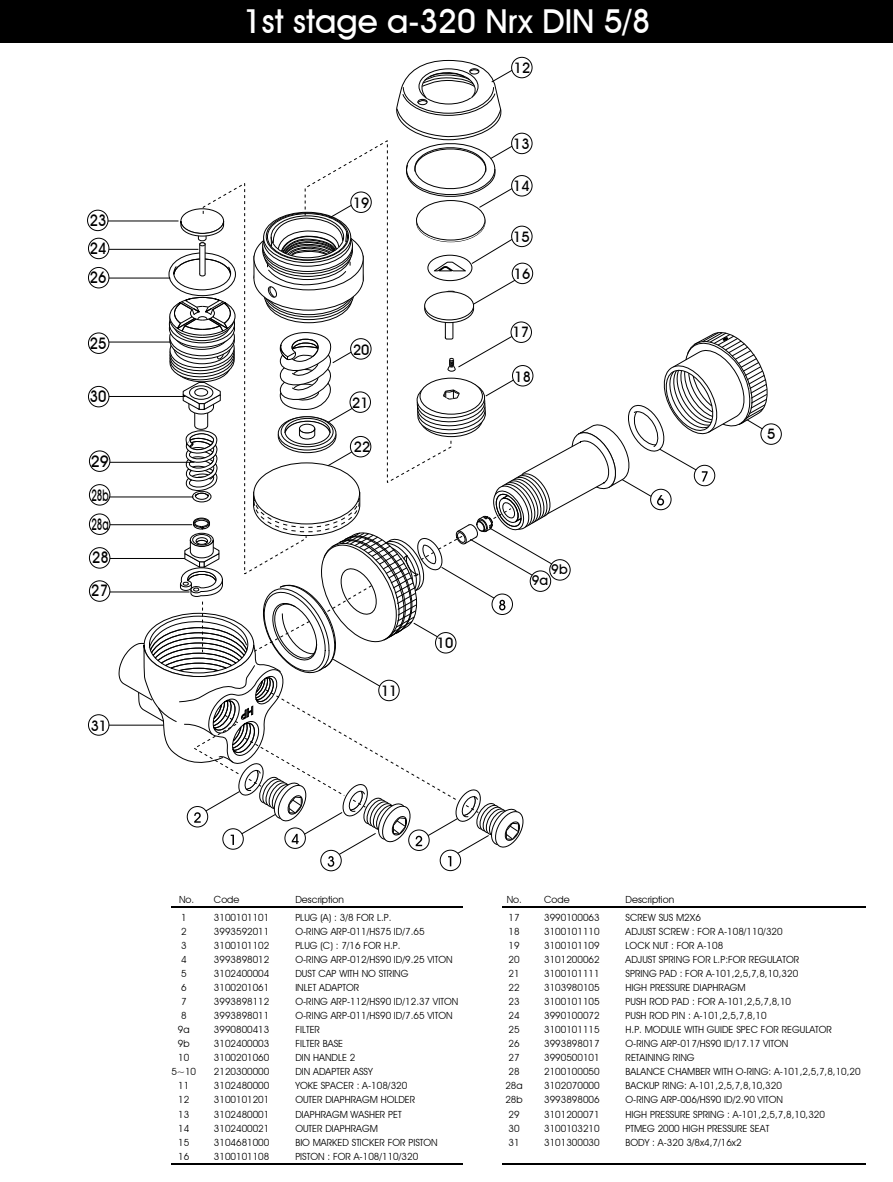
<style>
.page{position:relative;width:893px;height:1182px;background:#fff}
.page>*{position:absolute;margin:0;border:0;box-sizing:border-box;transform-origin:0 0}
.t1{font:500 33px "Avant Garde IT Cby BT";color:#fff}
.t2{font:500 15.9px "Avant Garde IT Cby BT";color:#000;scale:.92 1}
.t3{font:500 15.9px/29px "Avant Garde IT Cby BT";color:#000;scale:.62 1}
.t4{font:500 15.9px "Avant Garde IT Cby BT";color:#000}
.t5{font:500 14.4px "Avant Garde IT Cby BT";color:#000}
.t6{font:500 13.5px "Avant Garde IT Cby BT";color:#000}
.t7{font:9.9px/14.1px "Avant Garde IT Cby BT";color:#000;text-align:center}
</style>
<div class="page">
<hr style="left:95px;top:558px;width:92px;height:1px;background:#000">
<div style="left:89px;top:547px;width:21px;height:21px;background:#fff;border:1px solid #000;border-radius:50%"></div>
<hr style="left:103px;top:278px;width:67px;height:1px;background:#000">
<hr style="left:105px;top:221px;width:73px;height:1px;background:#000">
<hr style="left:100px;top:342px;width:71px;height:1px;background:#000">
<hr style="left:102px;top:396px;width:83px;height:1px;background:#000">
<hr style="left:102px;top:497px;width:92px;height:1px;background:#000">
<hr style="left:105px;top:592px;width:85px;height:1px;background:#000">
<hr style="left:101px;top:725px;width:63px;height:1px;background:#000">
<hr style="left:105px;top:249px;width:93px;height:1px;background:#000">
<div style="left:87px;top:210px;width:21px;height:21px;background:#fff;border:1px solid #000;border-radius:50%"></div>
<div style="left:88px;top:238px;width:21px;height:21px;background:#fff;border:1px solid #000;border-radius:50%"></div>
<div style="left:88px;top:267px;width:21px;height:21px;background:#fff;border:1px solid #000;border-radius:50%"></div>
<div style="left:89px;top:581px;width:21px;height:20px;background:#fff;border:1px solid #000;border-radius:50%"></div>
<div style="left:761px;top:424px;width:20px;height:21px;background:#fff;border:1px solid #000;border-radius:50%"></div>
<div style="left:89px;top:484px;width:21px;height:21px;background:#fff;border:1px solid #000;border-radius:50%"></div>
<svg style="left:440px;top:850px;width:21px;height:21px"></svg>
<svg style="left:321px;top:850px;width:20px;height:21px"></svg>
<hr style="left:101px;top:524px;width:91px;height:1px;background:#000">
<div style="left:88px;top:386px;width:21px;height:21px;background:#fff;border:1px solid #000;border-radius:50%"></div>
<div style="left:88px;top:714px;width:21px;height:21px;background:#fff;border:1px solid #000;border-radius:50%"></div>
<div style="left:88px;top:333px;width:21px;height:21px;background:#fff;border:1px solid #000;border-radius:50%"></div>
<svg style="left:511px;top:57px;width:21px;height:21px"></svg>
<div style="left:89px;top:514px;width:21px;height:21px;background:#fff;border:1px solid #000;border-radius:50%"></div>
<hr style="left:103px;top:462px;width:91px;height:1px;background:#000">
<div style="left:89px;top:451px;width:21px;height:21px;background:#fff;border:1px solid #000;border-radius:50%"></div>
<div style="left:0;top:0;width:893px;height:42px;background:#000"></div>
<svg style="left:119px;top:60px;width:653px;height:807px"></svg>
<div style="left:379px;top:680px;width:20px;height:21px;background:#fff;border:1px solid #000;border-radius:50%"></div>
<hr style="left:172px;top:906px;width:291px;height:1px;background:#000">
<hr style="left:502px;top:906px;width:363px;height:1px;background:#000">
<hr style="left:172px;top:1164px;width:291px;height:1px;background:#000">
<hr style="left:502px;top:1164px;width:363px;height:1px;background:#000">
<h2 class="t2" style="left:90px;top:211px;width:20px">23</h2>
<h2 class="t2" style="left:90px;top:239px;width:20px">24</h2>
<h2 class="t2" style="left:90px;top:268px;width:20px">26</h2>
<h2 class="t2" style="left:90px;top:333px;width:20px">25</h2>
<h2 class="t2" style="left:90px;top:387px;width:20px">30</h2>
<h2 class="t4" style="left:91px;top:451px;width:20px">29</h2>
<h2 class="t3" style="left:91px;top:481px;width:30px">28b<br>28a</h2>
<h2 class="t2" style="left:92px;top:548px;width:20px">28</h2>
<h2 class="t2" style="left:91px;top:580px;width:20px">27</h2>
<h3 class="t5" style="left:91px;top:717px;width:18px">31</h3>
<h1 class="t1" style="left:243px;top:1px;width:409px">1st stage a-320 Nrx DIN 5/8</h1>
<h3 class="t5" style="left:514px;top:59px;width:18px">12</h3>
<h3 class="t5" style="left:513px;top:135px;width:18px">13</h3>
<h3 class="t5" style="left:353px;top:194px;width:18px">19</h3>
<h3 class="t5" style="left:353px;top:341px;width:18px">20</h3>
<h3 class="t5" style="left:352px;top:394px;width:18px">21</h3>
<h3 class="t5" style="left:354px;top:438px;width:18px">22</h3>
<h3 class="t5" style="left:381px;top:682px;width:18px">11</h3>
<h3 class="t5" style="left:437px;top:634px;width:18px">10</h3>
<h3 class="t5" style="left:513px;top:177px;width:18px">14</h3>
<h3 class="t5" style="left:513px;top:228px;width:18px">15</h3>
<h3 class="t5" style="left:514px;top:265px;width:18px">16</h3>
<h3 class="t5" style="left:512px;top:323px;width:18px">17</h3>
<h3 class="t5" style="left:515px;top:368px;width:18px">18</h3>
<h3 class="t6" style="left:551px;top:561px;width:18px">9b</h3>
<h3 class="t6" style="left:532px;top:572px;width:18px">9a</h3>
<h3 class="t5" style="left:767px;top:426px;width:10px">5</h3>
<p class="t7" style="left:179px;top:892px;width:62px">No. Code</p>
<p class="t7" style="left:295px;top:892px;width:50px">Description</p>
<p class="t7" style="left:507px;top:892px;width:65px">No. Code</p>
<p class="t7" style="left:626px;top:892px;width:50px">Description</p>
<p class="t7" style="left:171px;top:910px;width:26px">1<br>2<br>3<br>4<br>5<br>6<br>7<br>8<br>9a<br>9b<br>10<br>5~10<br>11<br>12<br>13<br>14<br>15<br>16</p>
<p class="t7" style="left:214px;top:910px;width:57px;text-align:justify">3100101101<br>3993592011<br>3100101102<br>3993898012<br>3102400004<br>3100201061<br>3993898112<br>3993898011<br>3990800413<br>3102400003<br>3100201060<br>2120300000<br>3102480000<br>3100101201<br>3102480001<br>3102400021<br>3104681000<br>3100101108</p>
<p class="t7" style="left:295px;top:910px;width:164px;text-align:left">PLUG (A) : 3/8 FOR L.P.<br>O-RING ARP-011/HS75 ID/7.65<br>PLUG (C) : 7/16 FOR H.P.<br>O-RING ARP-012/HS90 ID/9.25 VITON<br>DUST CAP WITH NO STRING<br>INLET ADAPTOR<br>O-RING ARP-112/HS90 ID/12.37 VITON<br>O-RING ARP-011/HS90 ID/7.65 VITON<br>FILTER<br>FILTER BASE<br>DIN HANDLE 2<br>DIN ADAPTER ASSY<br>YOKE SPACER : A-108/320<br>OUTER DIAPHRAGM HOLDER<br>DIAPHRAGM WASHER PET<br>OUTER DIAPHRAGM<br>BIO MARKED STICKER FOR PISTON<br>PISTON : FOR A-108/110/320</p>
<p class="t7" style="left:505px;top:910px;width:19px">17<br>18<br>19<br>20<br>21<br>22<br>23<br>24<br>25<br>26<br>27<br>28<br>28a<br>28b<br>29<br>30<br>31</p>
<p class="t7" style="left:544px;top:910px;width:57px;text-align:justify">3990100063<br>3100101110<br>3100101109<br>3101200062<br>3100101111<br>3103980105<br>3100101105<br>3990100072<br>3100101115<br>3993898017<br>3990500101<br>2100100050<br>3102070000<br>3993898006<br>3101200071<br>3100103210<br>3101300030</p>
<p class="t7" style="left:626px;top:910px;width:237px;text-align:left">SCREW SUS M2X6<br>ADJUST SCREW : FOR A-108/110/320<br>LOCK NUT : FOR A-108<br>ADJUST SPRING FOR L.P:FOR REGULATOR<br>SPRING PAD : FOR A-101,2,5,7,8,10,320<br>HIGH PRESSURE DIAPHRAGM<br>PUSH ROD PAD : FOR A-101,2,5,7,8,10<br>PUSH ROD PIN : A-101,2,5,7,8,10<br>H.P. MODULE WITH GUIDE SPEC FOR REGULATOR<br>O-RING ARP-017/HS90 ID/17.17 VITON<br>RETAINING RING<br>BALANCE CHAMBER WITH O-RING: A-101,2,5,7,8,10,20<br>BACKUP RING: A-101,2,5,7,8,10,320<br>O-RING ARP-006/HS90 ID/2.90 VITON<br>HIGH PRESSURE SPRING : A-101,2,5,7,8,10,320<br>PTMEG 2000 HIGH PRESSURE SEAT<br>BODY : A-320 3/8x4,7/16x2</p>
</div>
